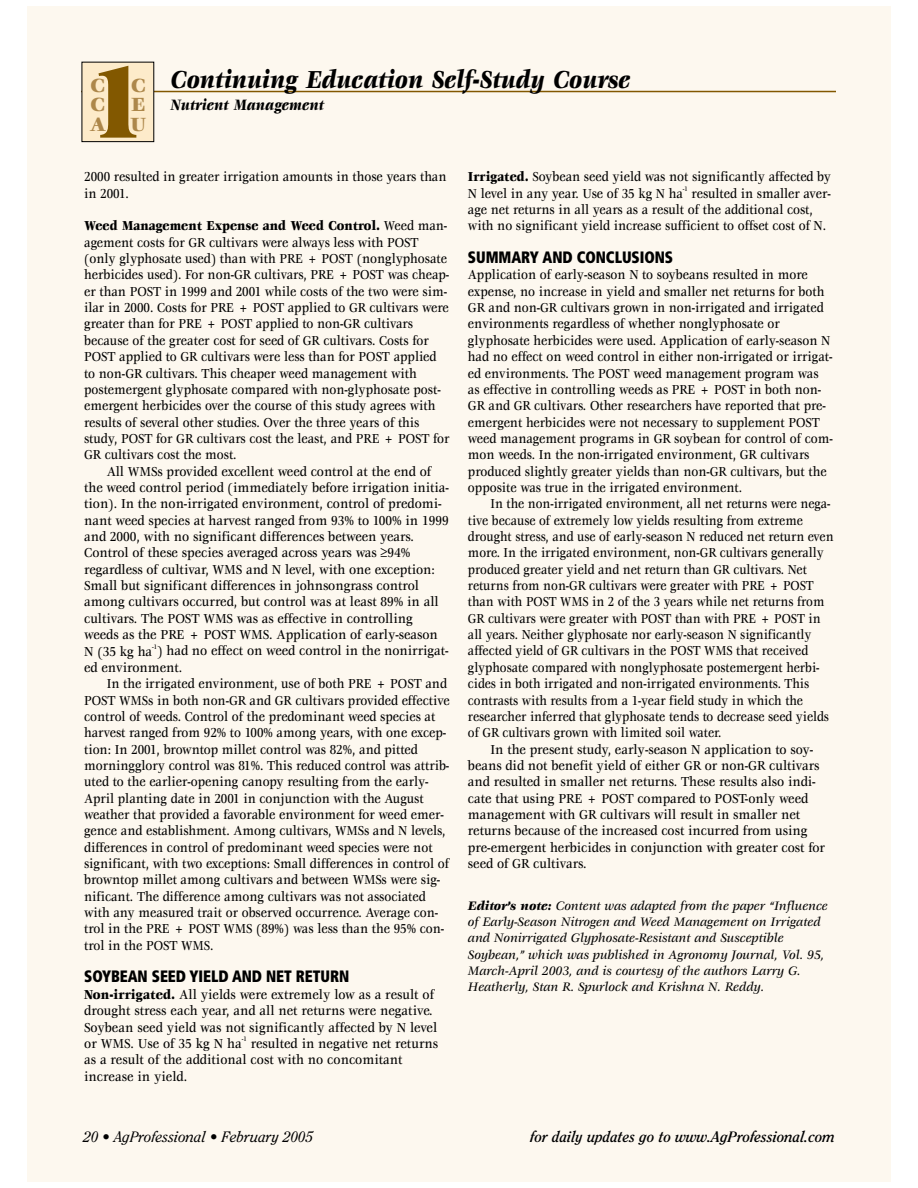
<style>
.page{position:relative;width:918px;height:1188px;background:#fff}
.page>*{position:absolute;margin:0;border:0;box-sizing:border-box;transform-origin:0 0}
.t1{font:700 108px "Benguiat";color:#825800}
.t2{font:italic 900 27px "Veljovic";color:#000;scale:.85 1}
.t3{font:900 21px/19.5px "Veljovic";color:#ad874a;text-align:justify}
.t4{font:900 condensed 16.5px "Frutiger";letter-spacing:-.005em;color:#000;scale:.9 1}
.t5{font:italic 900 16.5px "Veljovic";color:#000;scale:.85 1}
.t6{font:italic 700 15px "Clearface";color:#000}
.t7{font:italic 15px "Clearface";color:#000}
.t8{font:500 14.25px/16.4px "Veljovic";color:#000;scale:.85 1}
.t9{font:500 14.25px/16.4px "Veljovic";color:#000;scale:.87 1}
.t10{font:500 14.25px/16.4px "Veljovic";color:#000;scale:.83 1}
.t11{font:italic 500 13.5px/16.4px "Veljovic";letter-spacing:-.005em;color:#000;scale:.95 1}
.t12{font:500 7.2px "Veljovic";color:#000;scale:.87 1}
.t13{font:500 7.2px "Veljovic";color:#000;scale:.85 1}
.s1{font-weight:900}
</style>
<div class="page">
<div style="left:27px;top:7px;width:864px;height:1174px;background:#fdf8ef"></div>
<hr style="left:81px;top:91px;width:755px;height:1px;background:#825800">
<div style="left:82px;top:62px;width:72px;height:80px;background:#fdebca"></div>
<h1 class="t1" style="left:80px;top:62px;width:75px">1</h1>
<h3 class="t3" style="left:90px;top:77px;width:18px">C C A</h3>
<h3 class="t3" style="left:130px;top:77px;width:18px">C E U</h3>
<h2 class="t2" style="left:171px;top:69px;width:543px">Continuing Education Self-Study Course</h2>
<p class="t5" style="left:171px;top:99px;width:182px">Nutrient Management</p>
<p class="t8" style="left:84px;top:170px;width:428px">2000 resulted in greater irrigation amounts in those years than in 2001.</p>
<p class="t8" style="left:84px;top:219px;width:431px"><span class="s1">Weed Management Expense and Weed Control.</span> Weed man&shy;agement costs for GR cultivars were always less with POST (only glyphosate used) than with PRE + POST (nonglyphosate herbicides used). For non-GR cultivars, PRE + POST was cheap&shy;er than POST in 1999 and 2001 while costs of the two were sim&shy;ilar in 2000. Costs for PRE + POST applied to GR cultivars were greater than for PRE + POST applied to non-GR cultivars because of the greater cost for seed of GR cultivars. Costs for POST applied to GR cultivars were less than for POST applied to non-GR cultivars. This cheaper weed management with postemergent glyphosate compared with non-glyphosate post&shy;emergent herbicides over the course of this study agrees with results of several other studies. Over the three years of this study, POST for GR cultivars cost the least, and PRE + POST for GR cultivars cost the most.</p>
<p class="t9" style="left:84px;top:464px;width:421px;text-indent:23px">All WMSs provided excellent weed control at the end of the weed control period (immediately before irrigation initia&shy;tion). In the non-irrigated environment, control of predomi&shy;nant weed species at harvest ranged from 93% to 100% in 1999 and 2000, with no significant differences between years.<br>Control of these species averaged across years was ≥94% regardless of cultivar, WMS and N level, with one exception:<br>Small but significant differences in johnsongrass control among cultivars occurred, but control was at least 89% in all cultivars. The POST WMS was as effective in controlling weeds as the PRE + POST WMS. Application of early-season N (35 kg ha ) had no effect on weed control in the nonirrigat-</p>
<p class="t12" style="left:152px;top:644px;width:7px">-1</p>
<p class="t9" style="left:84px;top:660px;width:114px">ed environment.</p>
<p class="t8" style="left:107px;top:677px;width:402px">In the irrigated environment, use of both PRE + POST and</p>
<p class="t8" style="left:84px;top:693px;width:432px">POST WMSs in both non-GR and GR cultivars provided effective</p>
<p class="t8" style="left:84px;top:709px;width:415px">control of weeds. Control of the predominant weed species at</p>
<p class="t8" style="left:84px;top:726px;width:428px">harvest ranged from 92% to 100% among years, with one excep-</p>
<p class="t8" style="left:84px;top:742px;width:394px">tion: In 2001, browntop millet control was 82%, and pitted</p>
<p class="t8" style="left:84px;top:758px;width:431px">morningglory control was 81%. This reduced control was attrib-</p>
<p class="t8" style="left:84px;top:775px;width:407px">uted to the earlier-opening canopy resulting from the early-</p>
<p class="t8" style="left:84px;top:791px;width:401px">April planting date in 2001 in conjunction with the August</p>
<p class="t8" style="left:84px;top:807px;width:425px">weather that provided a favorable environment for weed emer-</p>
<p class="t8" style="left:84px;top:824px;width:427px">gence and establishment. Among cultivars, WMSs and N levels,</p>
<p class="t8" style="left:84px;top:840px;width:411px">differences in control of predominant weed species were not</p>
<p class="t8" style="left:84px;top:856px;width:431px">significant, with two exceptions: Small differences in control of</p>
<p class="t8" style="left:84px;top:873px;width:420px">browntop millet among cultivars and between WMSs were sig-</p>
<p class="t8" style="left:84px;top:889px;width:403px">nificant. The difference among cultivars was not associated</p>
<p class="t8" style="left:84px;top:905px;width:418px">with any measured trait or observed occurrence. Average con-</p>
<p class="t8" style="left:84px;top:922px;width:425px">trol in the PRE + POST WMS (89%) was less than the 95% con-</p>
<p class="t8" style="left:84px;top:938px;width:154px">trol in the POST WMS.</p>
<p class="t4" style="left:84px;top:970px;width:296px">SOYBEAN SEED YIELD AND NET RETURN</p>
<p class="t9" style="left:84px;top:987px;width:407px"><span class="s1">Non-irrigated.</span> All yields were extremely low as a result of drought stress each year, and all net returns were negative.<br>Soybean seed yield was not significantly affected by N level or WMS. Use of 35 kg N ha</p>
<p class="t12" style="left:242px;top:1036px;width:7px">-1</p>
<p class="t9" style="left:84px;top:1036px;width:408px;text-indent:167px">resulted in negative net returns as a result of the additional cost with no concomitant increase in yield.</p>
<p class="t8" style="left:468px;top:170px;width:429px"><span class="s1">Irrigated.</span> Soybean seed yield was not significantly affected by<br>N level in any year. Use of 35 kg N ha</p>
<p class="t13" style="left:683px;top:186px;width:7px">-1</p>
<p class="t8" style="left:468px;top:186px;width:428px;text-indent:224px">resulted in smaller aver&shy;age net returns in all years as a result of the additional cost, with no significant yield increase sufficient to offset cost of N.</p>
<p class="t4" style="left:468px;top:251px;width:229px">SUMMARY AND CONCLUSIONS</p>
<p class="t8" style="left:468px;top:268px;width:431px">Application of early-season N to soybeans resulted in more expense, no increase in yield and smaller net returns for both GR and non-GR cultivars grown in non-irrigated and irrigated environments regardless of whether nonglyphosate or glyphosate herbicides were used. Application of early-season N had no effect on weed control in either non-irrigated or irrigat&shy;ed environments. The POST weed management program was as effective in controlling weeds as PRE + POST in both non-GR and GR cultivars. Other researchers have reported that pre&shy;emergent herbicides were not necessary to supplement POST weed management programs in GR soybean for control of com&shy;mon weeds. In the non-irrigated environment, GR cultivars produced slightly greater yields than non-GR cultivars, but the opposite was true in the irrigated environment.</p>
<p class="t10" style="left:468px;top:497px;width:442px;text-indent:22px">In the non-irrigated environment, all net returns were nega&shy;tive because of extremely low yields resulting from extreme drought stress, and use of early-season N reduced net return even more. In the irrigated environment, non-GR cultivars generally produced greater yield and net return than GR cultivars. Net returns from non-GR cultivars were greater with PRE + POST than with POST WMS in 2 of the 3 years while net returns from GR cultivars were greater with POST than with PRE + POST in all years. Neither glyphosate nor early-season N significantly affected yield of GR cultivars in the POST WMS that received glyphosate compared with nonglyphosate postemergent herbi&shy;cides in both irrigated and non-irrigated environments. This contrasts with results from a 1-year field study in which the researcher inferred that glyphosate tends to decrease seed yields of GR cultivars grown with limited soil water.</p>
<p class="t9" style="left:468px;top:742px;width:412px;text-indent:23px">In the present study, early-season N application to soy&shy;beans did not benefit yield of either GR or non-GR cultivars and resulted in smaller net returns. These results also indi&shy;cate that using PRE + POST compared to POST-only weed management with GR cultivars will result in smaller net returns because of the increased cost incurred from using pre-emergent herbicides in conjunction with greater cost for seed of GR cultivars.</p>
<p class="t11" style="left:468px;top:898px;width:380px"><span class="s1">Editor’s note:</span> Content was adapted from the paper “Influence of Early-Season Nitrogen and Weed Management on Irrigated and Nonirrigated Glyphosate-Resistant and Susceptible Soybean,” which was published in Agronomy Journal, Vol. 95, March-April 2003, and is courtesy of the authors Larry G.<br>Heatherly, Stan R. Spurlock and Krishna N. Reddy.</p>
<p class="t7" style="left:84px;top:1130px;width:231px">20 • AgProfessional • February 2005</p>
<p class="t6" style="left:531px;top:1130px;width:306px">for daily updates go to www.AgProfessional.com</p>
</div>
